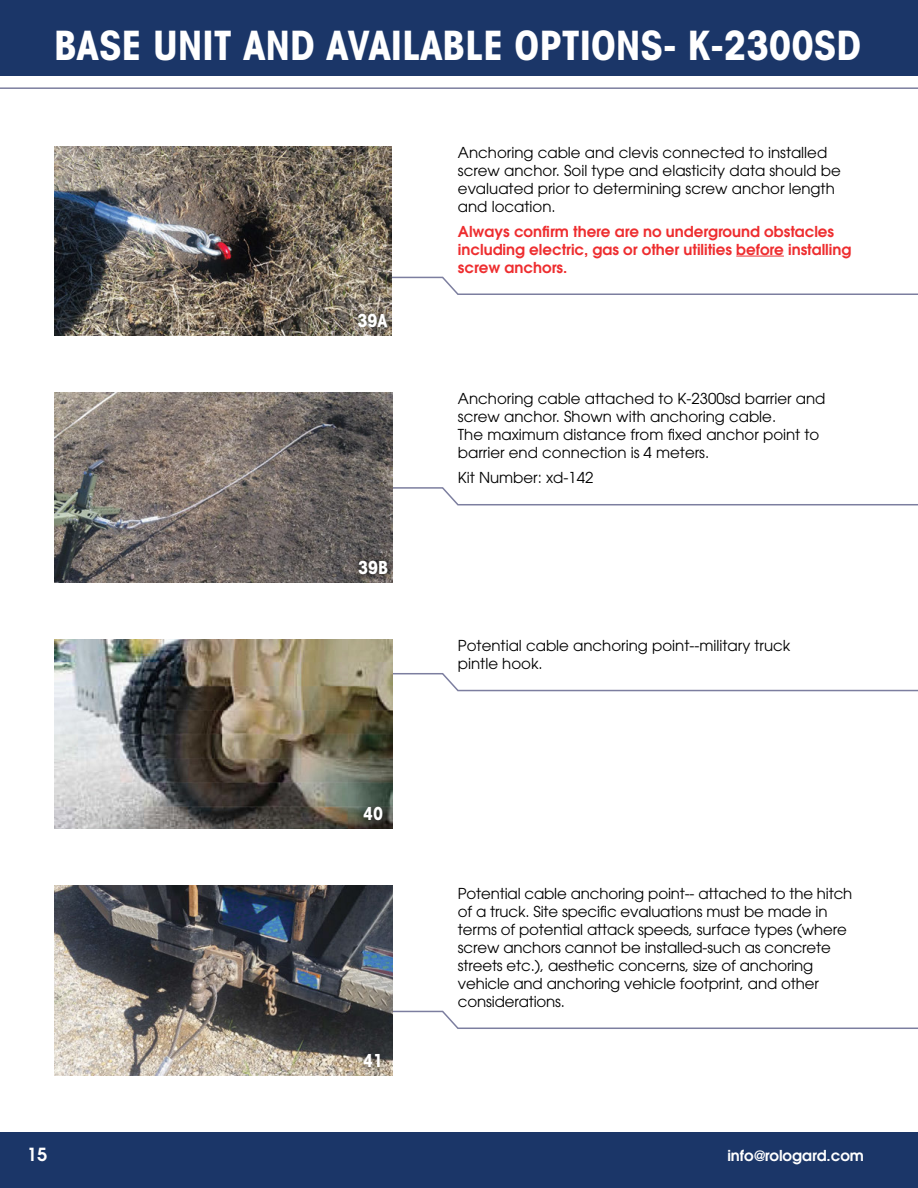
<style>
.page{position:relative;width:918px;height:1188px;background:#fff}
.page>*{position:absolute;margin:0;border:0;box-sizing:border-box;transform-origin:0 0}
.t1{font:700 condensed 40.5px "Avant Garde";color:#fff}
.t2{font:700 condensed 18px "Avant Garde";color:#fff}
.t3{font:600 18px "Avant Garde";color:#fff}
.t4{font:15px/18px "Avant Garde";color:#000}
.t5{font:600 15px/18px "Avant Garde";color:#ee2d2f}
.t6{font:600 15px "Avant Garde";color:#fff}
</style>
<div class="page">
<div style="left:0;top:1132px;width:918px;height:56px;background:#1b3668"></div>
<div style="left:0;top:0;width:918px;height:76px;background:#1b3668"></div>
<hr style="left:0;top:87px;width:918px;height:2px;background:#7c7e9f">
<hr style="left:736px;top:256px;width:48px;height:1px;background:#ee2d2f">
<svg style="left:392px;top:276px;width:526px;height:19px"></svg>
<img style="left:54px;top:146px;width:338px;height:190px">
<div style="left:350px;top:306px;width:45px;height:30px;background:#000;opacity:.75"></div>
<svg style="left:392px;top:486px;width:526px;height:20px"></svg>
<img style="left:54px;top:393px;width:338px;height:189px">
<div style="left:351px;top:552px;width:44px;height:30px;background:#000;opacity:.75"></div>
<svg style="left:393px;top:673px;width:525px;height:19px"></svg>
<img style="left:54px;top:639px;width:339px;height:190px">
<div style="left:356px;top:800px;width:34px;height:28px;background:#000;opacity:.75"></div>
<svg style="left:393px;top:1010px;width:525px;height:19px"></svg>
<img style="left:54px;top:886px;width:339px;height:189px">
<div style="left:356px;top:1046px;width:32px;height:29px;background:#000;opacity:.75"></div>
<h1 class="t1" style="left:54px;top:19px;width:809px">BASE UNIT AND AVAILABLE OPTIONS- K-2300SD</h1>
<p class="t2" style="left:357px;top:309px;width:32px">39A</p>
<p class="t2" style="left:358px;top:556px;width:32px">39B</p>
<p class="t2" style="left:363px;top:802px;width:22px">40</p>
<p class="t2" style="left:363px;top:1049px;width:22px">41</p>
<p class="t4" style="left:458px;top:143px;width:384px">Anchoring cable and clevis connected to installed screw anchor. Soil type and elasticity data should be evaluated prior to determining screw anchor length and location.</p>
<p class="t5" style="left:458px;top:222px;width:395px">Always confirm there are no underground obstacles including electric, gas or other utilities before installing screw anchors.</p>
<p class="t4" style="left:458px;top:390px;width:369px">Anchoring cable attached to K-2300sd barrier and screw anchor. Shown with anchoring cable.<br>The maximum distance from fixed anchor point to barrier end connection is 4 meters.</p>
<p class="t4" style="left:458px;top:469px;width:137px">Kit Number: xd-142</p>
<p class="t4" style="left:458px;top:636px;width:334px">Potential cable anchoring point--military truck pintle hook.</p>
<p class="t4" style="left:458px;top:884px;width:396px">Potential cable anchoring point-- attached to the hitch of a truck. Site specific evaluations must be made in terms of potential attack speeds, surface types (where screw anchors cannot be installed-such as concrete streets etc.), aesthetic concerns, size of anchoring vehicle and anchoring vehicle footprint, and other considerations.</p>
<p class="t3" style="left:27px;top:1143px;width:22px">15</p>
<p class="t6" style="left:727px;top:1146px;width:138px">info@rologard.com</p>
</div>
